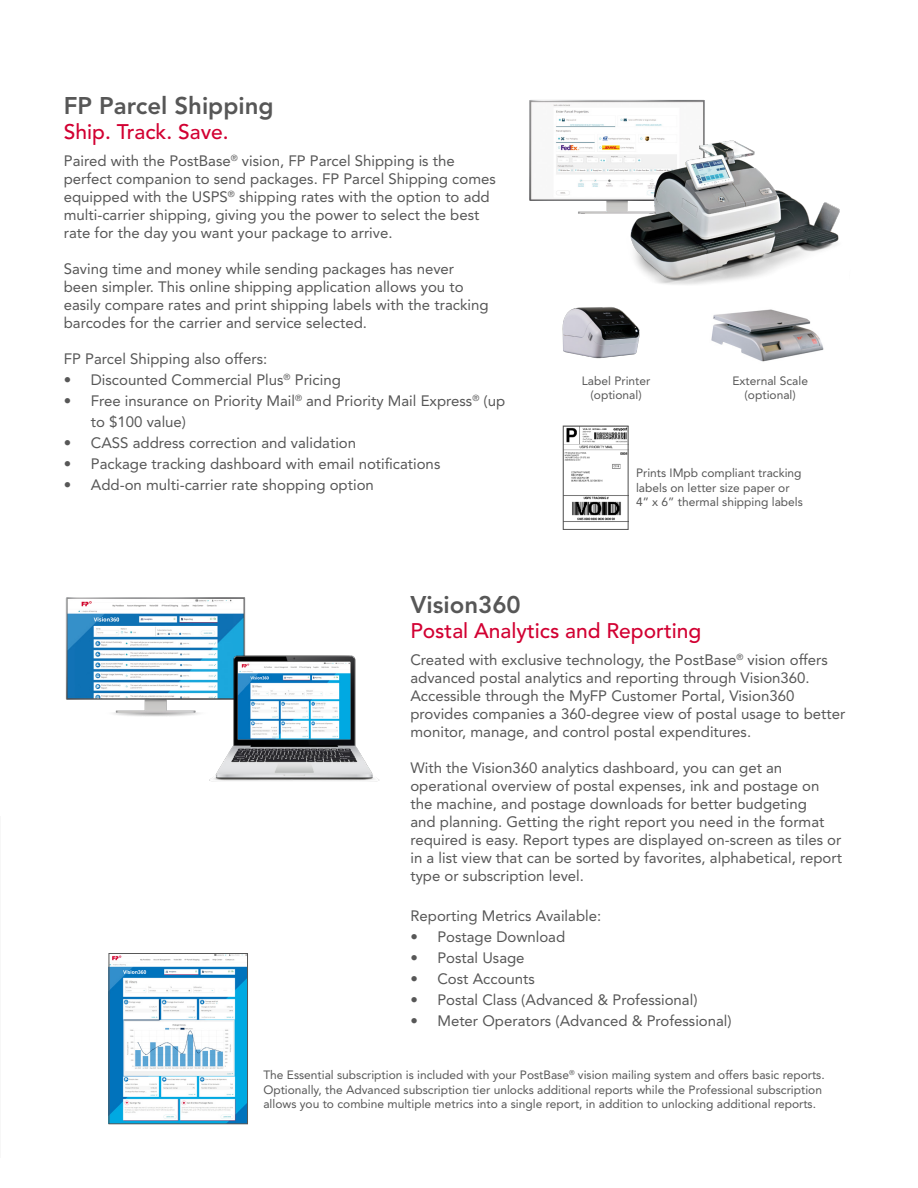
<style>
.page{position:relative;width:918px;height:1188px;background:#fff}
.page>*{position:absolute;margin:0;border:0;box-sizing:border-box;transform-origin:0 0}
.t1{font:800 24px "Avenir LT Std";color:#575757}
.t2{font:500 21px "Avenir LT Std";color:#d20032}
.t3{font:15px/18px "Avenir LT Std";color:#575757}
.t4{font:12px/14.4px "Avenir LT Std";color:#575757}
</style>
<div class="page">
<img style="left:529px;top:100px;width:176px;height:114px">
<hr style="left:0;top:816px;width:1px;height:342px;background:#f7f7f7">
<img style="left:65px;top:597px;width:181px;height:120px">
<img style="left:565px;top:428px;width:61px;height:94px">
<div style="left:563px;top:426px;width:65px;height:104px;border:1px solid #575757"></div>
<img style="left:562px;top:307px;width:78px;height:52px">
<img style="left:711px;top:309px;width:113px;height:53px">
<img style="left:204px;top:651px;width:175px;height:131px">
<img style="left:601px;top:133px;width:239px;height:152px">
<img style="left:111px;top:955px;width:135px;height:167px">
<div style="left:109px;top:953px;width:139px;height:171px;border:1px solid #575757"></div>
<h1 class="t1" style="left:64px;top:91px;width:211px">FP Parcel Shipping</h1>
<h2 class="t2" style="left:64px;top:120px;width:166px">Ship. Track. Save.</h2>
<p class="t3" style="left:64px;top:152px;width:434px">Paired with the PostBase<sup>®</sup> vision, FP Parcel Shipping is the perfect companion to send packages. FP Parcel Shipping comes equipped with the USPS<sup>®</sup> shipping rates with the option to add multi-carrier shipping, giving you the power to select the best rate for the day you want your package to arrive.</p>
<p class="t3" style="left:64px;top:260px;width:426px">Saving time and money while sending packages has never been simpler. This online shipping application allows you to easily compare rates and print shipping labels with the tracking barcodes for the carrier and service selected.</p>
<p class="t3" style="left:64px;top:350px;width:205px">FP Parcel Shipping also offers:</p>
<p class="t3" style="left:64px;top:371px;width:279px">• Discounted Commercial Plus<sup>®</sup> Pricing</p>
<p class="t3" style="left:91px;top:390px;width:416px;line-height:21px;text-indent:-27px">• Free insurance on Priority Mail<sup>®</sup> and Priority Mail Express<sup>®</sup> (up to $100 value)</p>
<p class="t3" style="left:64px;top:434px;width:294px">• CASS address correction and validation</p>
<p class="t3" style="left:64px;top:455px;width:378px">• Package tracking dashboard with email notifications</p>
<p class="t3" style="left:64px;top:476px;width:312px">• Add-on multi-carrier rate shopping option</p>
<p class="t4" style="left:636px;top:466px;width:168px">Prints IMpb compliant tracking labels on letter size paper or<br>4” x 6” thermal shipping labels</p>
<p class="t4" style="left:582px;top:374px;width:70px;text-align:center">Label Printer (optional)</p>
<p class="t4" style="left:732px;top:374px;width:77px;text-align:center">External Scale (optional)</p>
<h1 class="t1" style="left:410px;top:591px;width:112px">Vision360</h1>
<h2 class="t2" style="left:410px;top:619px;width:292px">Postal Analytics and Reporting</h2>
<p class="t3" style="left:410px;top:651px;width:436px">Created with exclusive technology, the PostBase<sup>®</sup> vision offers advanced postal analytics and reporting through Vision360.<br>Accessible through the MyFP Customer Portal, Vision360 provides companies a 360-degree view of postal usage to better monitor, manage, and control postal expenditures.</p>
<p class="t3" style="left:410px;top:759px;width:433px">With the Vision360 analytics dashboard, you can get an operational overview of postal expenses, ink and postage on the machine, and postage downloads for better budgeting<br>and planning. Getting the right report you need in the format required is easy. Report types are displayed on-screen as tiles or in a list view that can be sorted by favorites, alphabetical, report type or subscription level.</p>
<p class="t3" style="left:410px;top:907px;width:192px">Reporting Metrics Available:</p>
<p class="t3" style="left:410px;top:928px;width:156px">• Postage Download</p>
<p class="t3" style="left:410px;top:949px;width:116px">• Postal Usage</p>
<p class="t3" style="left:410px;top:970px;width:126px">• Cost Accounts</p>
<p class="t3" style="left:410px;top:991px;width:289px">• Postal Class (Advanced &amp; Professional)</p>
<p class="t3" style="left:410px;top:1012px;width:323px">• Meter Operators (Advanced &amp; Professional)</p>
<p class="t4" style="left:263px;top:1068px;width:563px">The Essential subscription is included with your PostBase<sup>®</sup> vision mailing system and offers basic reports.<br>Optionally, the Advanced subscription tier unlocks additional reports while the Professional subscription allows you to combine multiple metrics into a single report, in addition to unlocking additional reports.</p>
</div>
